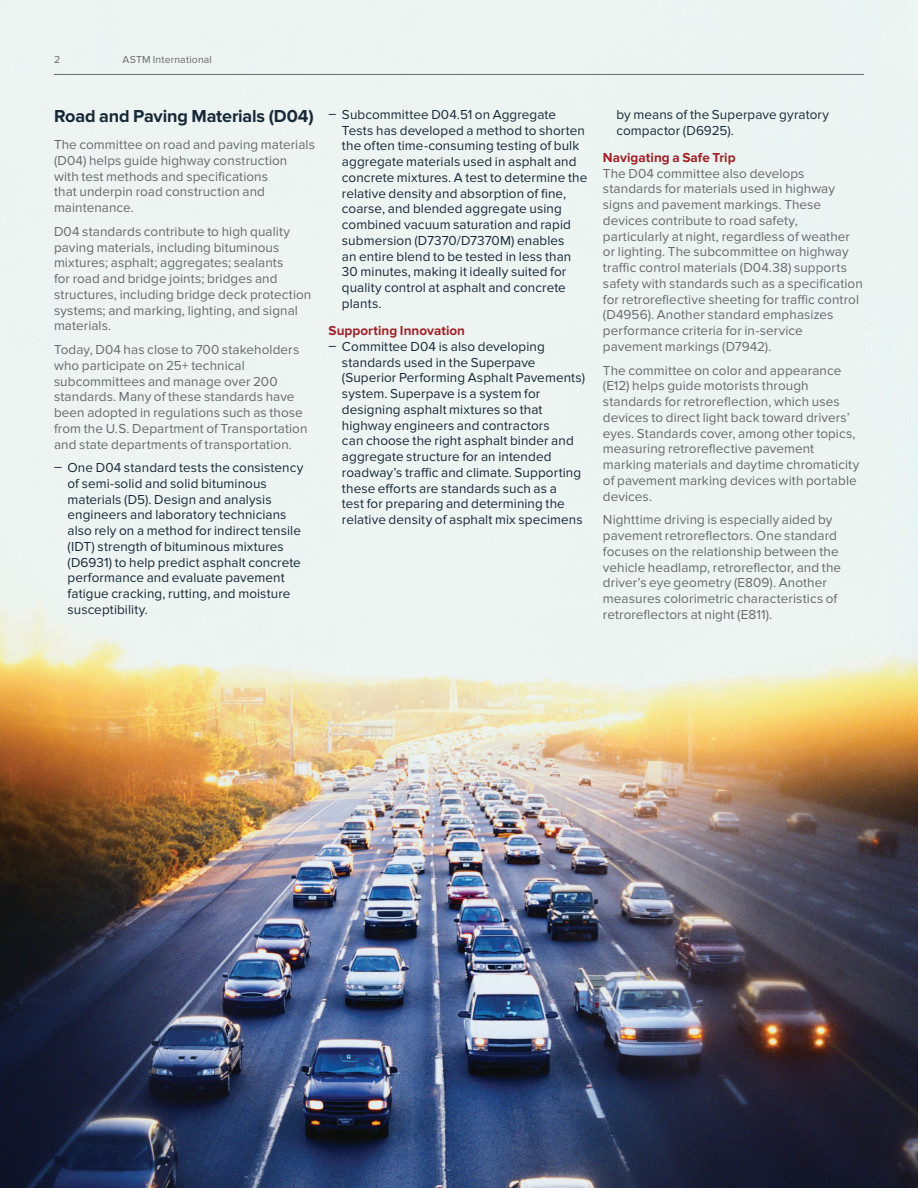
<style>
.page{position:relative;width:918px;height:1188px;background:#fff}
.page>*{position:absolute;margin:0;border:0;box-sizing:border-box;transform-origin:0 0}
.t1{font:700 18px "Proxima Nova";letter-spacing:-.01em;color:#172938}
.t2{font:13.5px/15.8px "Proxima Nova";letter-spacing:.005em;color:#69696c}
.t3{font:13.5px/15.8px "Proxima Nova";letter-spacing:.005em;color:#172938}
.t4{font:700 13.5px "Proxima Nova";letter-spacing:.005em;color:#a02129}
.t5{font:10.5px "Proxima Nova";letter-spacing:.015em;color:#69696c}
</style>
<div class="page">
<img style="left:0;top:0;width:918px;height:1188px">
<hr style="left:54px;top:74px;width:810px;height:1px;background:#69696c">
<p class="t5" style="left:54px;top:53px;width:8px">2</p>
<p class="t5" style="left:123px;top:53px;width:91px">ASTM International</p>
<h1 class="t1" style="left:54px;top:106px;width:261px">Road and Paving Materials (D04)</h1>
<p class="t2" style="left:54px;top:137px;width:263px">The committee on road and paving materials (D04) helps guide highway construction with test methods and specifications<br>that underpin road construction and maintenance.</p>
<p class="t2" style="left:54px;top:224px;width:259px">D04 standards contribute to high quality paving materials, including bituminous mixtures; asphalt; aggregates; sealants<br>for road and bridge joints; bridges and structures, including bridge deck protection systems; and marking, lighting, and signal materials.</p>
<p class="t2" style="left:54px;top:342px;width:255px">Today, D04 has close to 700 stakeholders who participate on 25+ technical subcommittees and manage over 200 standards. Many of these standards have been adopted in regulations such as those from the U.S. Department of Transportation and state departments of transportation.</p>
<p class="t3" style="left:68px;top:460px;width:237px;text-indent:-14px">ͽ One D04 standard tests the consistency of semi-solid and solid bituminous materials (D5). Design and analysis engineers and laboratory technicians also rely on a method for indirect tensile (IDT) strength of bituminous mixtures (D6931) to help predict asphalt concrete performance and evaluate pavement fatigue cracking, rutting, and moisture susceptibility.</p>
<p class="t3" style="left:342px;top:107px;width:247px;text-indent:-14px">ͽ Subcommittee D04.51 on Aggregate Tests has developed a method to shorten the often time-consuming testing of bulk aggregate materials used in asphalt and concrete mixtures. A test to determine the relative density and absorption of fine, coarse, and blended aggregate using combined vacuum saturation and rapid submersion (D7370/D7370M) enables<br>an entire blend to be tested in less than 30 minutes, making it ideally suited for quality control at asphalt and concrete plants.</p>
<p class="t4" style="left:328px;top:323px;width:138px">Supporting Innovation</p>
<p class="t3" style="left:342px;top:339px;width:245px;text-indent:-14px">ͽ Committee D04 is also developing standards used in the Superpave (Superior Performing Asphalt Pavements) system. Superpave is a system for designing asphalt mixtures so that highway engineers and contractors<br>can choose the right asphalt binder and aggregate structure for an intended roadway’s traffic and climate. Supporting these efforts are standards such as a<br>test for preparing and determining the relative density of asphalt mix specimens</p>
<p class="t3" style="left:616px;top:107px;width:214px">by means of the Superpave gyratory compactor (D6925).</p>
<p class="t4" style="left:603px;top:150px;width:134px">Navigating a Safe Trip</p>
<p class="t2" style="left:603px;top:166px;width:261px">The D04 committee also develops standards for materials used in highway signs and pavement markings. These devices contribute to road safety, particularly at night, regardless of weather or lighting. The subcommittee on highway traffic control materials (D04.38) supports safety with standards such as a specification for retroreflective sheeting for traffic control (D4956). Another standard emphasizes performance criteria for in-service pavement markings (D7942).</p>
<p class="t2" style="left:603px;top:362px;width:258px">The committee on color and appearance (E12) helps guide motorists through standards for retroreflection, which uses devices to direct light back toward drivers’ eyes. Standards cover, among other topics, measuring retroreflective pavement marking materials and daytime chromaticity of pavement marking devices with portable devices.</p>
<p class="t2" style="left:603px;top:512px;width:240px">Nighttime driving is especially aided by pavement retroreflectors. One standard focuses on the relationship between the vehicle headlamp, retroreflector, and the driver’s eye geometry (E809). Another measures colorimetric characteristics of retroreflectors at night (E811).</p>
</div>
